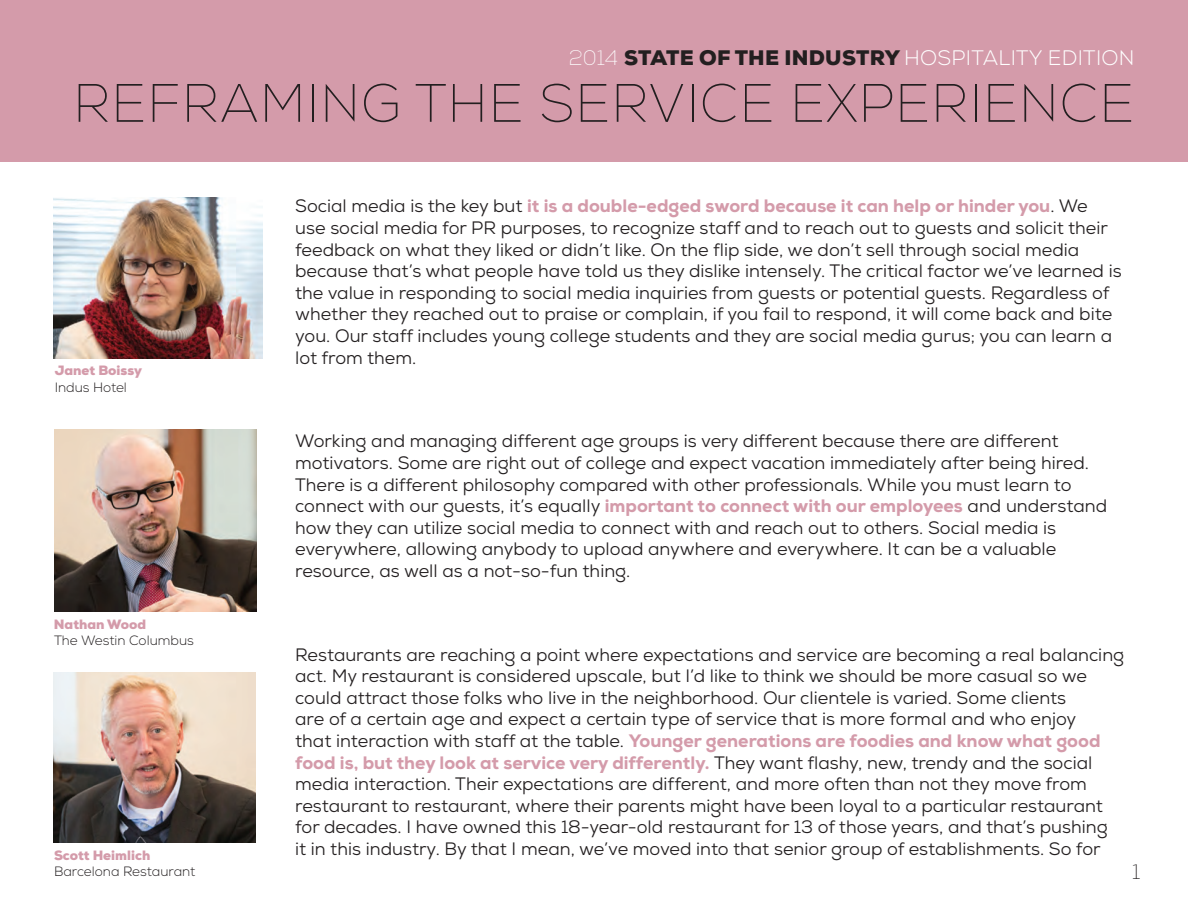
<style>
.page{position:relative;width:1188px;height:918px;background:#fff}
.page>*{position:absolute;margin:0;border:0;box-sizing:border-box;transform-origin:0 0}
.t1{font:100 54px "Nexa";letter-spacing:.015em;color:#231f20}
.t2{font:900 21px "Nexa";letter-spacing:.015em;color:#231f20}
.t3{font:100 21px "Nexa";color:#231f20}
.t4{font:18px/21.6px "Nexa";color:#231f20}
.t5{font:300 13.5px "Nexa";color:#231f20}
.t6{font:900 13.5px "Nexa";color:#d49baa}
.s1{font-weight:100;color:#fff}
.s2{font-weight:300;color:#fff}
.s3{font-weight:800;color:#d49baa}
</style>
<div class="page">
<div style="left:0;top:0;width:1188px;height:162px;background:#d49baa"></div>
<img style="left:53px;top:197px;width:210px;height:161px">
<img style="left:55px;top:429px;width:201px;height:183px">
<img style="left:53px;top:672px;width:203px;height:171px">
<p class="t2" style="left:569px;top:44px;width:567px"><span class="s1">2014</span> STATE OF THE INDUSTRY <span class="s2">HOSPITALITY EDITION</span></p>
<h1 class="t1" style="left:73px;top:70px;width:1063px">REFRAMING THE SERVICE EXPERIENCE</h1>
<p class="t6" style="left:55px;top:362px;width:89px">Janet Boissy</p>
<p class="t5" style="left:55px;top:379px;width:74px">Indus Hotel</p>
<p class="t6" style="left:54px;top:615px;width:94px">Nathan Wood</p>
<p class="t5" style="left:54px;top:632px;width:141px">The Westin Columbus</p>
<p class="t6" style="left:54px;top:846px;width:98px">Scott Heimlich</p>
<p class="t5" style="left:54px;top:863px;width:143px">Barcelona Restaurant</p>
<p class="t4" style="left:295px;top:195px;width:828px">Social media is the key but <span class="s3">it is a double-edged sword because it can help or hinder you</span>. We use social media for PR purposes, to recognize staff and to reach out to guests and solicit their feedback on what they liked or didn’t like. On the flip side, we don’t sell through social media because that’s what people have told us they dislike intensely. The critical factor we’ve learned is the value in responding to social media inquiries from guests or potential guests. Regardless of whether they reached out to praise or complain, if you fail to respond, it will come back and bite you. Our staff includes young college students and they are social media gurus; you can learn a lot from them.</p>
<p class="t4" style="left:295px;top:430px;width:813px">Working and managing different age groups is very different because there are different motivators. Some are right out of college and expect vacation immediately after being hired.<br>There is a different philosophy compared with other professionals. While you must learn to connect with our guests, it’s equally <span class="s3">important to connect with our employees</span> and understand how they can utilize social media to connect with and reach out to others. Social media is everywhere, allowing anybody to upload anywhere and everywhere. It can be a valuable resource, as well as a not-so-fun thing.</p>
<p class="t4" style="left:295px;top:644px;width:831px">Restaurants are reaching a point where expectations and service are becoming a real balancing act. My restaurant is considered upscale, but I’d like to think we should be more casual so we could attract those folks who live in the neighborhood. Our clientele is varied. Some clients<br>are of a certain age and expect a certain type of service that is more formal and who enjoy<br>that interaction with staff at the table. <span class="s3">Younger generations are foodies and know what good food is, but they look at service very differently.</span> They want flashy, new, trendy and the social media interaction. Their expectations are different, and more often than not they move from restaurant to restaurant, where their parents might have been loyal to a particular restaurant for decades. I have owned this 18-year-old restaurant for 13 of those years, and that’s pushing<br>it in this industry. By that I mean, we’ve moved into that senior group of establishments. So for</p>
<p class="t3" style="left:1132px;top:859px;width:10px">1</p>
</div>
